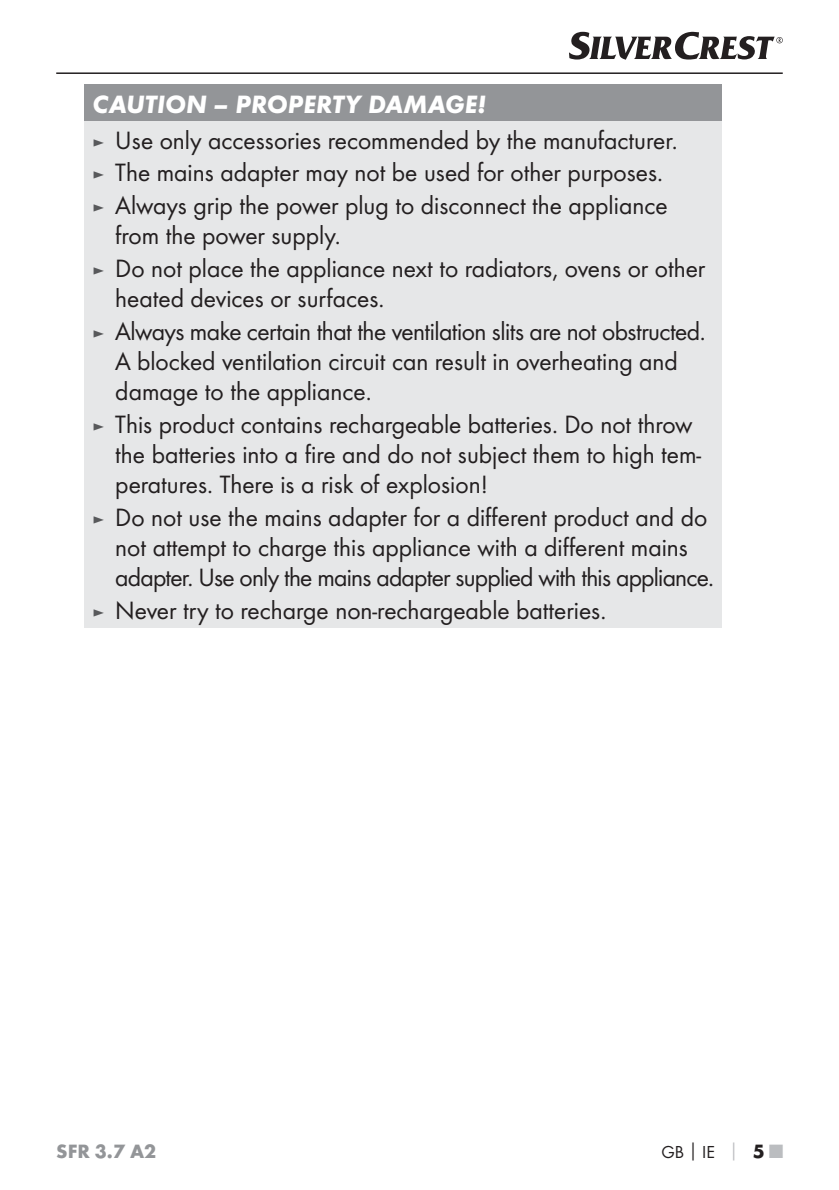
<style>
.page{position:relative;width:839px;height:1190px;background:#fff}
.page>*{position:absolute;margin:0;border:0;box-sizing:border-box;transform-origin:0 0}
.t1{font:26px/30px "Futura Boo";color:#231f20}
.t2{font:26px/32.8px "Futura Boo";letter-spacing:-.02em;color:#231f20}
.t3{font:italic 700 26px "Futura";color:#fff}
.t4{font:700 20px "Futura";color:#939598}
.t5{font:18px "Futura Boo";color:#231f20}
.s1{font-size:18px;color:#58595b}
.s2{font-family:"Futura";font-weight:700}
.s3{font-family:"Futura";font-weight:700;color:#bbbdc0}
.s4{font-family:"Futura";font-weight:700;font-size:20px}
.s5{font-family:"Futura";font-weight:700;font-size:20px;color:#bbbdc0}
</style>
<div class="page">
<hr style="left:56px;top:72px;width:726px;height:2px;background:#231f20">
<svg style="left:569px;top:32px;width:213px;height:28px"></svg>
<div style="left:85px;top:85px;width:636px;height:36px;background:#939598"></div>
<div style="left:85px;top:121px;width:636px;height:506px;background:#e6e7e8"></div>
<p class="t3" style="left:93px;top:96px;width:395px">CAUTION – PROPERTY DAMAGE!</p>
<p class="t1" style="left:93px;top:125px;width:586px;line-height:32.8px"><span class="s1">►</span> Use only accessories recommended by the manufacturer. <span class="s1">►</span> The mains adapter may not be used for other purposes. <span class="s1">►</span> Always grip the power plug to disconnect the appliance</p>
<p class="t1" style="left:93px;top:221px;width:614px;line-height:32.8px;text-indent:23px">from the power supply.<br><span class="s1">►</span> Do not place the appliance next to radiators, ovens or other</p>
<p class="t2" style="left:93px;top:283px;width:614px;text-indent:23px">heated devices or surfaces.<br><span class="s1">►</span> Always make certain that the ventilation slits are not obstructed.</p>
<p class="t1" style="left:115px;top:348px;width:563px">A blocked ventilation circuit can result in overheating and damage to the appliance.</p>
<p class="t1" style="left:115px;top:410px;width:587px;text-indent:-23px"><span class="s1">►</span> This product contains rechargeable batteries. Do not throw the batteries into a fire and do not subject them to high tem&shy;peratures. There is a risk of explosion!</p>
<p class="t1" style="left:115px;top:503px;width:599px;text-indent:-23px"><span class="s1">►</span> Do not use the mains adapter for a different product and do not attempt to charge this appliance with a different mains adapter. Use only the mains adapter supplied with this appliance.</p>
<p class="t1" style="left:93px;top:596px;width:515px"><span class="s1">►</span> Never try to recharge non-rechargeable batteries.</p>
<p class="t4" style="left:56px;top:1143px;width:101px">SFR 3.7 A2</p>
<p class="t5" style="left:661px;top:1143px;width:123px">GB<span class="s2">│</span>IE <span class="s3">│</span> <span class="s4">5</span> <span class="s5">■</span></p>
</div>
